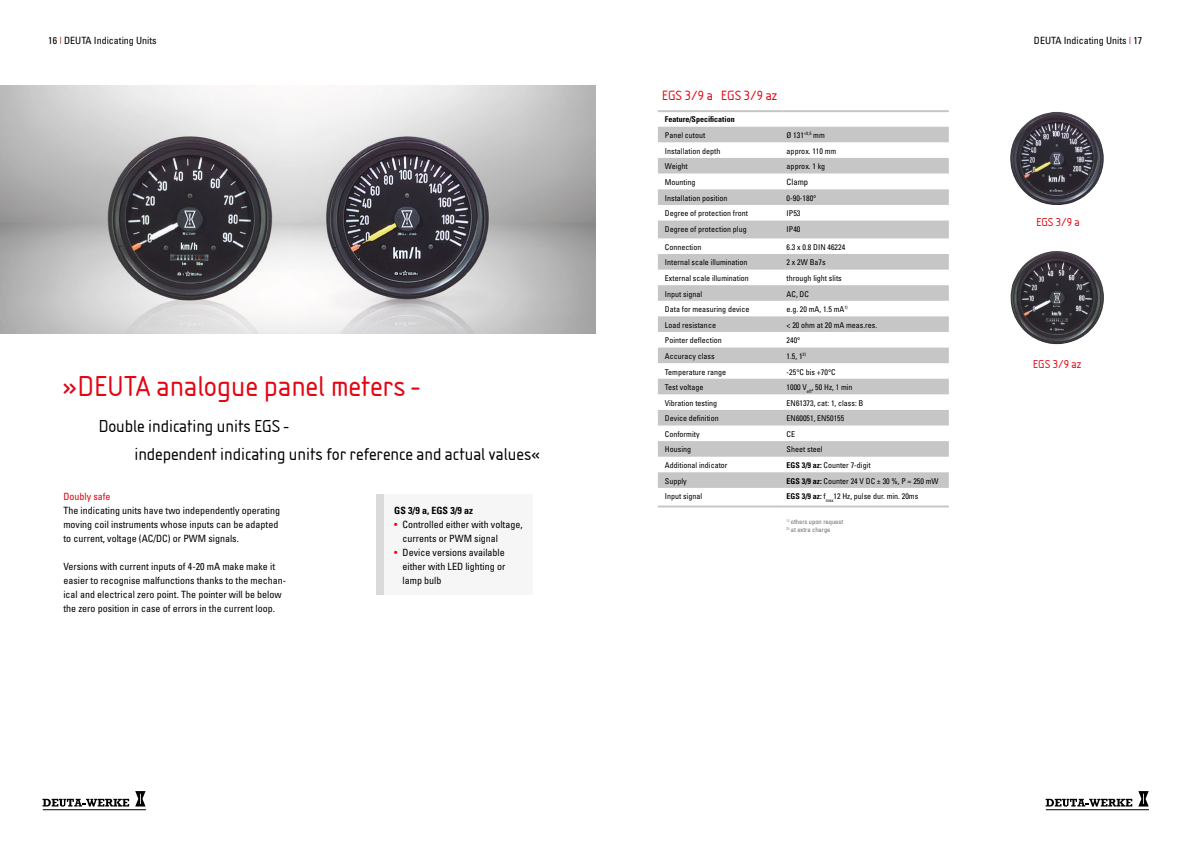
<style>
.page{position:relative;width:1191px;height:842px;background:#fff}
.page>*{position:absolute;margin:0;border:0;box-sizing:border-box;transform-origin:0 0}
.t1{font:30px "Isonorm";color:#e30613}
.t2{font:18px/28px "Isonorm";color:#000}
.t3{font:14px "Isonorm";color:#e30613}
.t4{font:12px "Isonorm";color:#e30613}
.t5{font:condensed 10px/14px "Univers";color:#000}
.t6{font:700 condensed 10px "Univers";color:#000}
.t7{font:condensed 10px "Univers";color:#e30613}
.t8{font:condensed 8.6px "Univers";color:#000}
.t9{font:condensed 8px "Univers";color:#000}
.t10{font:700 condensed 8px "Univers";color:#000}
.t11{font:condensed 6.5px "Univers";color:#706f6f}
.s1{color:#a51008}
.s2{color:#e30613}
.s3{font-weight:700}
</style>
<div class="page">
<svg style="left:43px;top:799px;width:86px;height:8px"></svg>
<svg style="left:135px;top:791px;width:10px;height:15px"></svg>
<hr style="left:43px;top:810px;width:103px;height:1px;background:#000">
<hr style="left:43px;top:809px;width:103px;height:1px;background:#000">
<svg style="left:1045px;top:799px;width:87px;height:8px"></svg>
<svg style="left:1138px;top:791px;width:10px;height:15px"></svg>
<hr style="left:1045px;top:810px;width:103px;height:1px;background:#000">
<hr style="left:1045px;top:809px;width:103px;height:1px;background:#000">
<div style="left:376px;top:494px;width:157px;height:101px;background:#f6f6f6"></div>
<div style="left:376px;top:494px;width:8px;height:101px;background:#dadada"></div>
<svg style="left:658px;top:127px;width:290px;height:78px"></svg>
<svg style="left:658px;top:221px;width:290px;height:267px;fill:#c7c7c7"></svg>
<hr style="left:661px;top:110px;width:121px;height:2px;background:#c6c6c6">
<hr style="left:782px;top:110px;width:166px;height:2px;background:#c6c6c6">
<hr style="left:661px;top:505px;width:121px;height:2px;background:#c6c6c6">
<hr style="left:782px;top:505px;width:166px;height:2px;background:#c6c6c6">
<img style="left:1010px;top:112px;width:94px;height:93px">
<img style="left:1010px;top:251px;width:94px;height:94px">
<img style="left:0;top:85px;width:595px;height:249px">
<p class="t5" style="left:48px;top:33px;width:110px">16 <span class="s1">|</span> DEUTA Indicating Units</p>
<p class="t5" style="left:1034px;top:33px;width:110px">DEUTA Indicating Units <span class="s1">|</span> 17</p>
<h1 class="t1" style="left:62px;top:369px;width:358px">»DEUTA analogue panel meters -</h1>
<h2 class="t2" style="left:134px;top:412px;width:407px;text-indent:-36px">Double indicating units EGS -<br>independent indicating units for reference and actual values«</h2>
<p class="t7" style="left:63px;top:490px;width:49px">Doubly safe</p>
<p class="t5" style="left:63px;top:503px;width:218px">The indicating units have two independently operating moving coil instruments whose inputs can be adapted to current, voltage (AC/DC) or PWM signals.</p>
<p class="t5" style="left:63px;top:559px;width:224px">Versions with current inputs of 4-20 mA make make it easier to recognise malfunctions thanks to the mechan&shy;ical and electrical zero point. The pointer will be below the zero position in case of errors in the current loop.</p>
<p class="t6" style="left:394px;top:504px;width:80px">GS 3/9 a, EGS 3/9 az</p>
<p class="t5" style="left:402px;top:517px;width:121px;text-indent:-8px"><span class="s2">•</span> Controlled either with voltage, currents or PWM signal</p>
<p class="t5" style="left:402px;top:545px;width:104px;text-align:justify;text-indent:-8px"><span class="s2">•</span> Device versions available either with LED lighting or lamp bulb</p>
<h3 class="t3" style="left:662px;top:88px;width:117px">EGS 3/9 a EGS 3/9 az</h3>
<p class="t10" style="left:665px;top:114px;width:71px">Feature/Specification</p>
<p class="t9" style="left:665px;top:130px;width:42px">Panel cutout</p>
<p class="t9" style="left:786px;top:130px;width:40px">Ø 131<sup>+0,5</sup> mm</p>
<p class="t9" style="left:665px;top:146px;width:57px">Installation depth</p>
<p class="t9" style="left:786px;top:146px;width:51px">approx. 110 mm</p>
<p class="t9" style="left:665px;top:161px;width:24px">Weight</p>
<p class="t9" style="left:786px;top:161px;width:40px">approx. 1 kg</p>
<p class="t9" style="left:665px;top:177px;width:32px">Mounting</p>
<p class="t8" style="left:786px;top:177px;width:23px">Clamp</p>
<p class="t9" style="left:665px;top:193px;width:64px">Installation position</p>
<p class="t9" style="left:786px;top:193px;width:31px">0-90-180°</p>
<p class="t9" style="left:665px;top:208px;width:85px">Degree of protection front</p>
<p class="t9" style="left:786px;top:208px;width:15px">IP53</p>
<p class="t9" style="left:665px;top:224px;width:83px">Degree of protection plug</p>
<p class="t9" style="left:786px;top:224px;width:15px">IP40</p>
<p class="t9" style="left:665px;top:242px;width:38px">Connection</p>
<p class="t9" style="left:786px;top:242px;width:60px">6.3 x 0.8 DIN 46224</p>
<p class="t9" style="left:665px;top:257px;width:84px">Internal scale illumination</p>
<p class="t9" style="left:786px;top:257px;width:41px">2 x 2W Ba7s</p>
<p class="t9" style="left:665px;top:273px;width:85px">External scale illumination</p>
<p class="t9" style="left:786px;top:273px;width:57px">through light slits</p>
<p class="t9" style="left:665px;top:289px;width:39px">Input signal</p>
<p class="t9" style="left:786px;top:289px;width:24px">AC, DC</p>
<p class="t9" style="left:665px;top:304px;width:86px">Data for measuring device</p>
<p class="t9" style="left:786px;top:304px;width:63px">e.g. 20 mA, 1.5 mA<sup>1)</sup></p>
<p class="t9" style="left:665px;top:320px;width:53px">Load resistance</p>
<p class="t9" style="left:786px;top:320px;width:92px">&lt; 20 ohm at 20 mA meas.res.</p>
<p class="t9" style="left:665px;top:335px;width:58px">Pointer deflection</p>
<p class="t9" style="left:786px;top:335px;width:15px">240°</p>
<p class="t9" style="left:665px;top:351px;width:51px">Accuracy class</p>
<p class="t9" style="left:786px;top:351px;width:21px">1.5, 1<sup>2)</sup></p>
<p class="t9" style="left:665px;top:367px;width:63px">Temperature range</p>
<p class="t9" style="left:786px;top:367px;width:51px">-25°C bis +70°C</p>
<p class="t9" style="left:665px;top:382px;width:40px">Test voltage</p>
<p class="t9" style="left:786px;top:382px;width:67px">1000 V<sub>eff</sub>, 50 Hz, 1 min</p>
<p class="t9" style="left:665px;top:398px;width:54px">Vibration testing</p>
<p class="t9" style="left:786px;top:398px;width:78px">EN61373, cat: 1, class: B</p>
<p class="t9" style="left:665px;top:413px;width:55px">Device definition</p>
<p class="t9" style="left:786px;top:413px;width:59px">EN60051, EN50155</p>
<p class="t9" style="left:665px;top:429px;width:36px">Conformity</p>
<p class="t9" style="left:786px;top:429px;width:10px">CE</p>
<p class="t9" style="left:665px;top:444px;width:28px">Housing</p>
<p class="t9" style="left:786px;top:444px;width:37px">Sheet steel</p>
<p class="t9" style="left:665px;top:460px;width:64px">Additional indicator</p>
<p class="t9" style="left:786px;top:460px;width:85px"><span class="s3">EGS 3/9 az:</span> Counter 7-digit</p>
<p class="t9" style="left:665px;top:476px;width:23px">Supply</p>
<p class="t9" style="left:786px;top:476px;width:153px"><span class="s3">EGS 3/9 az:</span> Counter 24 V DC ± 30 %, P = 250 mW</p>
<p class="t9" style="left:665px;top:491px;width:39px">Input signal</p>
<p class="t9" style="left:786px;top:491px;width:133px"><span class="s3">EGS 3/9 az:</span> f<sub>max</sub>12 Hz, pulse dur. min. 20ms</p>
<p class="t11" style="left:786px;top:518px;width:58px"><sup>1)</sup> others upon request</p>
<p class="t11" style="left:786px;top:526px;width:45px"><sup>2)</sup> at extra charge</p>
<h3 class="t4" style="left:1036px;top:215px;width:45px">EGS 3/9 a</h3>
<h3 class="t4" style="left:1033px;top:358px;width:50px">EGS 3/9 az</h3>
</div>
